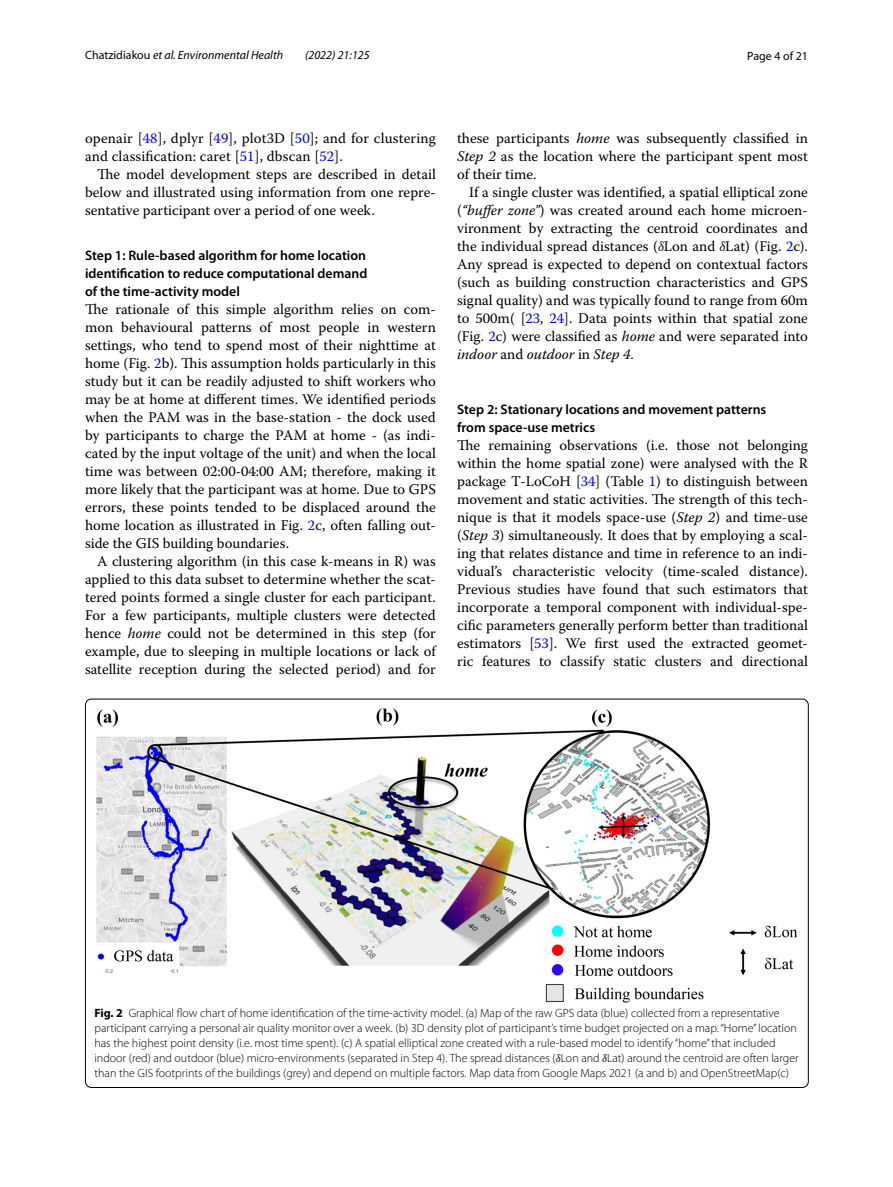
<style>
.page{position:relative;width:893px;height:1187px;background:#fff}
.page>*{position:absolute;margin:0;border:0;box-sizing:border-box;transform-origin:0 0}
.t1{font:14.7px/18px "Warnock Pro";color:#000;text-align:justify}
.t2{font:600 13.8px/18px "Myriad Pro";color:#000;text-align:justify}
.t3{font:300 12px/15px "Myriad Pro";color:#000}
.t4{font:italic 12px "Myriad Pro";color:#000}
.t5{font:12px "Myriad Pro";color:#000}
.s1{font-style:normal}
.s2{color:#00f}
.s3{font-style:italic}
.s4{font-family:"MTMI2"}
.s5{font-family:"MTMI3"}
.s6{font-weight:700}
.s7{font-family:"MTMI4";font-weight:400}
.s8{font-family:"MTMI";font-weight:400}
</style>
<div class="page">
<img style="left:97px;top:708px;width:700px;height:293px">
<p class="t4" style="left:85px;top:48px;width:200px"><span class="s1">Chatzidiakou</span> et al. Environmental Health</p>
<p class="t4" style="left:305px;top:48px;width:66px">(2022) 21:125</p>
<p class="t5" style="left:747px;top:48px;width:62px">Page 4 of 21</p>
<p class="t1" style="left:85px;top:128px;width:352px">openair [<span class="s2">48</span>], dplyr [<span class="s2">49</span>], plot3D [<span class="s2">50</span>]; and for clustering and classification: caret [<span class="s2">51</span>], dbscan [<span class="s2">52</span>].</p>
<p class="t1" style="left:85px;top:164px;width:352px;text-indent:12px">The model development steps are described in detail below and illustrated using information from one repre&shy;sentative participant over a period of one week.</p>
<p class="t2" style="left:85px;top:246px;width:284px">Step 1: Rule‑based algorithm for home location identification to reduce computational demand of the time‑activity model</p>
<p class="t1" style="left:85px;top:300px;width:352px">The rationale of this simple algorithm relies on com&shy;mon behavioural patterns of most people in western settings, who tend to spend most of their nighttime at home (Fig. <span class="s2">2</span>b). This assumption holds particularly in this study but it can be readily adjusted to shift workers who may be at home at different times. We identified periods when the PAM was in the base-station - the dock used by participants to charge the PAM at home - (as indi&shy;cated by the input voltage of the unit) and when the local time was between 02:00-04:00 AM; therefore, making it more likely that the participant was at home. Due to GPS errors, these points tended to be displaced around the home location as illustrated in Fig. <span class="s2">2</span>c, often falling out&shy;side the GIS building boundaries.</p>
<p class="t1" style="left:85px;top:552px;width:352px;text-indent:12px">A clustering algorithm (in this case k-means in R) was applied to this data subset to determine whether the scat&shy;tered points formed a single cluster for each participant.<br>For a few participants, multiple clusters were detected hence <span class="s3">home</span> could not be determined in this step (for example, due to sleeping in multiple locations or lack of satellite reception during the selected period) and for</p>
<p class="t1" style="left:457px;top:128px;width:352px">these participants <span class="s3">home</span> was subsequently classified in <span class="s3">Step 2</span> as the location where the participant spent most of their time.</p>
<p class="t1" style="left:457px;top:182px;width:352px;text-indent:12px">If a single cluster was identified, a spatial elliptical zone (<span class="s3">“buffer zone”</span>) was created around each home microen&shy;vironment by extracting the centroid coordinates and the individual spread distances (<span class="s4">δ</span>Lon and <span class="s5">δ</span>Lat) (Fig. <span class="s2">2</span>c).<br>Any spread is expected to depend on contextual factors (such as building construction characteristics and GPS signal quality) and was typically found to range from 60m to 500m( [<span class="s2">23</span>, <span class="s2">24</span>]. Data points within that spatial zone (Fig. <span class="s2">2</span>c) were classified as <span class="s3">home</span> and were separated into <span class="s3">indoor</span> and <span class="s3">outdoor</span> in <span class="s3">Step 4</span>.</p>
<p class="t2" style="left:457px;top:399px;width:311px">Step 2: Stationary locations and movement patterns from space‑use metrics</p>
<p class="t1" style="left:457px;top:435px;width:352px">The remaining observations (i.e. those not belonging within the home spatial zone) were analysed with the R package T-LoCoH [<span class="s2">34</span>] (Table <span class="s2">1</span>) to distinguish between movement and static activities. The strength of this tech&shy;nique is that it models space-use (<span class="s3">Step 2</span>) and time-use (<span class="s3">Step 3</span>) simultaneously. It does that by employing a scal&shy;ing that relates distance and time in reference to an indi&shy;vidual’s characteristic velocity (time-scaled distance).<br>Previous studies have found that such estimators that incorporate a temporal component with individual-spe&shy;cific parameters generally perform better than traditional estimators [<span class="s2">53</span>]. We first used the extracted geomet&shy;ric features to classify static clusters and directional</p>
<p class="t3" style="left:94px;top:1005px;width:706px"><span class="s6">Fig. 2</span> Graphical flow chart of home identification of the time-activity model. (a) Map of the raw GPS data (blue) collected from a representative participant carrying a personal air quality monitor over a week. (b) 3D density plot of participant’s time budget projected on a map. “Home” location has the highest point density (i.e. most time spent). (c) A spatial elliptical zone created with a rule-based model to identify “home” that included indoor (red) and outdoor (blue) micro-environments (separated in Step 4). The spread distances (<span class="s7">δ</span>Lon and <span class="s8">δ</span>Lat) around the centroid are often larger than the GIS footprints of the buildings (grey) and depend on multiple factors. Map data from Google Maps 2021 (a and b) and OpenStreetMap(c)</p>
</div>
